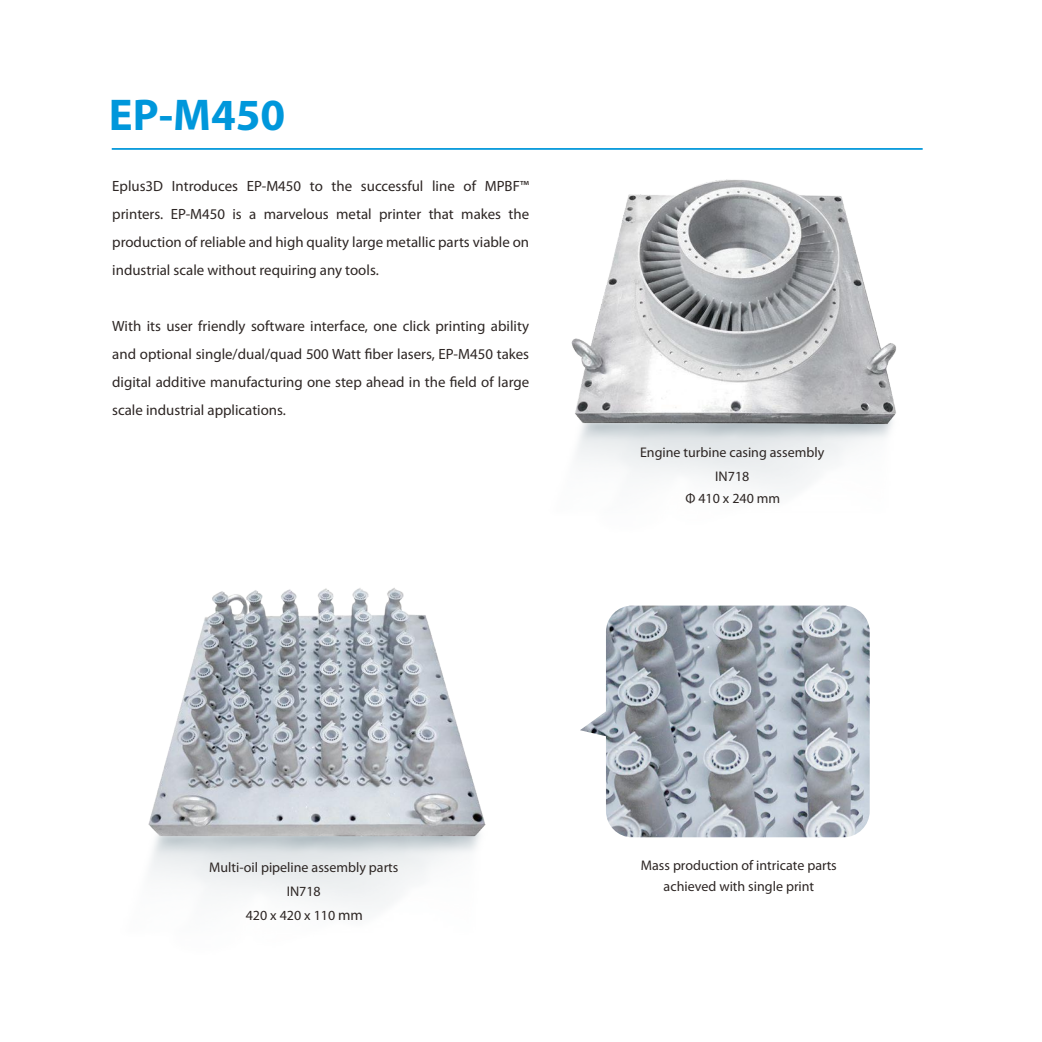
<style>
.page{position:relative;width:1042px;height:1042px;background:#fff}
.page>*{position:absolute;margin:0;border:0;box-sizing:border-box;transform-origin:0 0}
.t1{font:700 44.62px "Myriad Pro";color:#0097db}
.t2{font:14.88px/28px "Myriad Pro";color:#2d2624;text-align:justify}
.t3{font:14px/23.6px "Myriad Pro";color:#2d2624;text-align:center}
.s1{font-size:14.88px}
</style>
<div class="page">
<img style="left:571px;top:148px;width:352px;height:340px">
<hr style="left:112px;top:148px;width:810px;height:2px;background:#0097db">
<img style="left:148px;top:588px;width:338px;height:316px">
<img style="left:580px;top:605px;width:289px;height:232px">
<h1 class="t1" style="left:109px;top:90px;width:178px">EP-M450</h1>
<p class="t2" style="left:112px;top:172px;width:418px">Eplus3D Introduces EP-M450 to the successful line of MPBF™ printers. EP-M450 is a marvelous metal printer that makes the production of reliable and high quality large metallic parts viable on industrial scale without requiring any tools.</p>
<p class="t2" style="left:112px;top:312px;width:418px">With its user friendly software interface, one click printing ability and optional single/dual/quad 500 Watt fiber lasers, EP-M450 takes digital additive manufacturing one step ahead in the field of large scale industrial applications.</p>
<p class="t3" style="left:640px;top:441px;width:186px">Engine turbine casing assembly<br>IN718</p>
<p class="t3" style="left:685px;top:487px;width:96px">Φ 410 x 240 mm</p>
<p class="t3" style="left:209px;top:856px;width:191px">Multi-oil pipeline assembly parts<br>IN718<br>420 x 420 x 110 <span class="s1">mm</span></p>
<p class="t3" style="left:641px;top:855px;width:197px;line-height:21px">Mass production of intricate parts achieved with single print</p>
</div>
